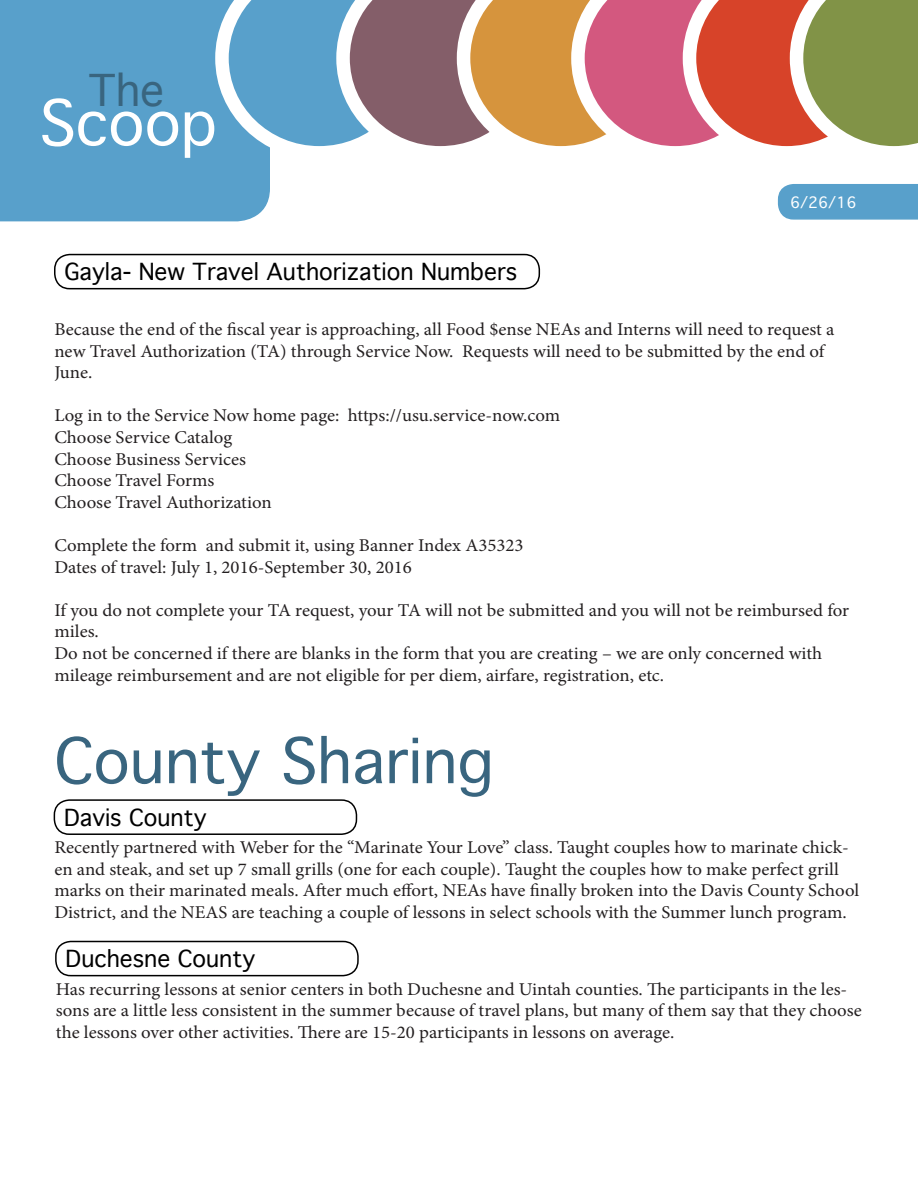
<style>
.page{position:relative;width:918px;height:1188px;background:#fff}
.page>*{position:absolute;margin:0;border:0;box-sizing:border-box;transform-origin:0 0}
.t1{font:60px "Geneva";color:#39657f}
.t2{font:60px "Geneva";color:#fff}
.t3{font:42px "Geneva";color:#39657f}
.t4{font:22.5px "Geneva";color:#000}
.t5{font:18px/21.6px "Minion Pro";color:#231f20;scale:1.05 1}
.t6{font:15px "Geneva";color:#fff}
</style>
<div class="page">
<div style="left:0;top:0;width:270px;height:222px;background:#58a0cb"></div>
<div style="left:778px;top:184px;width:140px;height:36px;background:#58a0cb"></div>
<svg style="left:215px;top:0;width:703px;height:160px"></svg>
<div style="left:54px;top:799px;width:303px;height:36px;border:2px solid #000;border-radius:15px"></div>
<div style="left:55px;top:941px;width:304px;height:35px;border:2px solid #000;border-radius:15px"></div>
<div style="left:54px;top:254px;width:486px;height:35px;border:2px solid #000;border-radius:15px"></div>
<p class="t3" style="left:89px;top:67px;width:77px">The</p>
<p class="t2" style="left:39px;top:89px;width:179px">Scoop</p>
<p class="t4" style="left:64px;top:260px;width:454px">Gayla- New Travel Authorization Numbers</p>
<p class="t6" style="left:790px;top:194px;width:68px">6/26/16</p>
<p class="t5" style="left:54px;top:318px;width:745px">Because the end of the fiscal year is approaching, all Food $ense NEAs and Interns will need to request a new Travel Authorization (TA) through Service Now. Requests will need to be submitted by the end of<br>June.</p>
<p class="t5" style="left:54px;top:405px;width:483px">Log in to the Service Now home page: https://usu.service-now.com</p>
<p class="t5" style="left:54px;top:426px;width:171px">Choose Service Catalog</p>
<p class="t5" style="left:54px;top:448px;width:184px">Choose Business Services</p>
<p class="t5" style="left:54px;top:470px;width:154px">Choose Travel Forms</p>
<p class="t5" style="left:54px;top:491px;width:209px">Choose Travel Authorization</p>
<p class="t5" style="left:54px;top:534px;width:448px">Complete the form and submit it, using Banner Index A35323</p>
<p class="t5" style="left:54px;top:556px;width:342px">Dates of travel: July 1, 2016-September 30, 2016</p>
<p class="t5" style="left:54px;top:599px;width:759px">If you do not complete your TA request, your TA will not be submitted and you will not be reimbursed for miles.</p>
<p class="t5" style="left:54px;top:642px;width:733px">Do not be concerned if there are blanks in the form that you are creating – we are only concerned with mileage reimbursement and are not eligible for per diem, airfare, registration, etc.</p>
<p class="t1" style="left:54px;top:727px;width:441px">County Sharing</p>
<p class="t4" style="left:64px;top:805px;width:144px">Davis County</p>
<p class="t5" style="left:54px;top:837px;width:768px">Recently partnered with Weber for the “Marinate Your Love” class. Taught couples how to marinate chick&shy;en and steak, and set up 7 small grills (one for each couple). Taught the couples how to make perfect grill marks on their marinated meals. After much effort, NEAs have finally broken into the Davis County School District, and the NEAS are teaching a couple of lessons in select schools with the Summer lunch program.</p>
<p class="t4" style="left:66px;top:947px;width:191px">Duchesne County</p>
<p class="t5" style="left:56px;top:978px;width:769px">Has recurring lessons at senior centers in both Duchesne and Uintah counties. The participants in the les&shy;sons are a little less consistent in the summer because of travel plans, but many of them say that they choose the lessons over other activities. There are 15-20 participants in lessons on average.</p>
</div>
